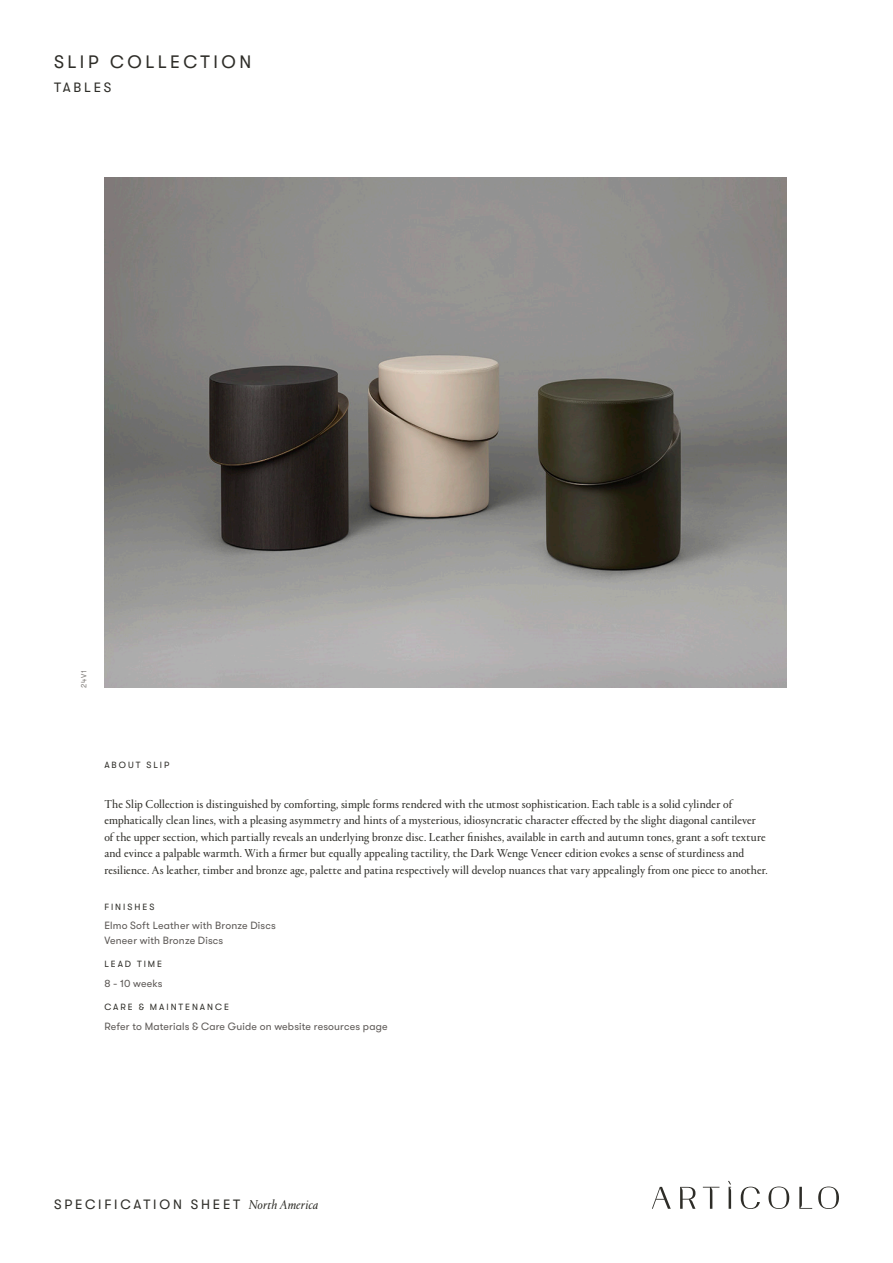
<style>
.page{position:relative;width:893px;height:1263px;background:#fff}
.page>*{position:absolute;margin:0;border:0;box-sizing:border-box;transform-origin:0 0}
.t1{font:18px "GT Walsheim";letter-spacing:.195em;color:#2e2d28}
.t2{font:13.5px "GT Walsheim";letter-spacing:.205em;color:#2e2d28}
.BODY_COPY{font:12px/16.5px "Portrait";letter-spacing:.005em;color:#2e2d28}
.SPECS{font:10.5px/15px "GT Walsheim";letter-spacing:.015em;color:#5c5855}
.SUBHEADING{font:9px "GT Walsheim";letter-spacing:.22em;color:#2e2d28}
.CODE{font:7.5px "GT Walsheim";color:#807c79}
.s1{font-family:"Portrait";font-style:italic}
</style>
<div class="page">
<svg style="left:741px;top:1187px;width:19px;height:22px"></svg>
<svg style="left:652px;top:1187px;width:19px;height:22px"></svg>
<svg style="left:703px;top:1187px;width:16px;height:22px"></svg>
<svg style="left:799px;top:1187px;width:13px;height:22px"></svg>
<svg style="left:768px;top:1186px;width:21px;height:23px"></svg>
<svg style="left:680px;top:1187px;width:15px;height:22px"></svg>
<svg style="left:728px;top:1181px;width:3px;height:28px"></svg>
<svg style="left:818px;top:1186px;width:21px;height:23px"></svg>
<img style="left:104px;top:177px;width:683px;height:511px">
<p class="t1" style="left:54px;top:52px;width:199px">SLIP COLLECTION</p>
<p class="t2" style="left:54px;top:80px;width:59px">TABLES</p>
<p class="CODE" style="left:80px;top:688px;width:19px;rotate:-90deg">24V1</p>
<p class="SUBHEADING" style="left:104px;top:760px;width:66px">ABOUT SLIP</p>
<p class="BODY_COPY" style="left:104px;top:795px;width:665px">The Slip Collection is distinguished by comforting, simple forms rendered with the utmost sophistication. Each table is a solid cylinder of emphatically clean lines, with a pleasing asymmetry and hints of a mysterious, idiosyncratic character effected by the slight diagonal cantilever of the upper section, which partially reveals an underlying bronze disc. Leather finishes, available in earth and autumn tones, grant a soft texture and evince a palpable warmth. With a firmer but equally appealing tactility, the Dark Wenge Veneer edition evokes a sense of sturdiness and resilience. As leather, timber and bronze age, palette and patina respectively will develop nuances that vary appealingly from one piece to another.</p>
<p class="SUBHEADING" style="left:104px;top:901px;width:51px">FINISHES</p>
<p class="SPECS" style="left:104px;top:918px;width:173px">Elmo Soft Leather with Bronze Discs<br>Veneer with Bronze Discs</p>
<p class="SUBHEADING" style="left:104px;top:959px;width:59px">LEAD TIME</p>
<p class="SPECS" style="left:104px;top:976px;width:60px">8 - 10 weeks</p>
<p class="SUBHEADING" style="left:104px;top:1002px;width:126px">CARE &amp; MAINTENANCE</p>
<p class="SPECS" style="left:104px;top:1018px;width:285px">Refer to Materials &amp; Care Guide on website resources page</p>
<p class="t2" style="left:54px;top:1197px;width:266px">SPECIFICATION SHEET <span class="s1">North America</span></p>
</div>
